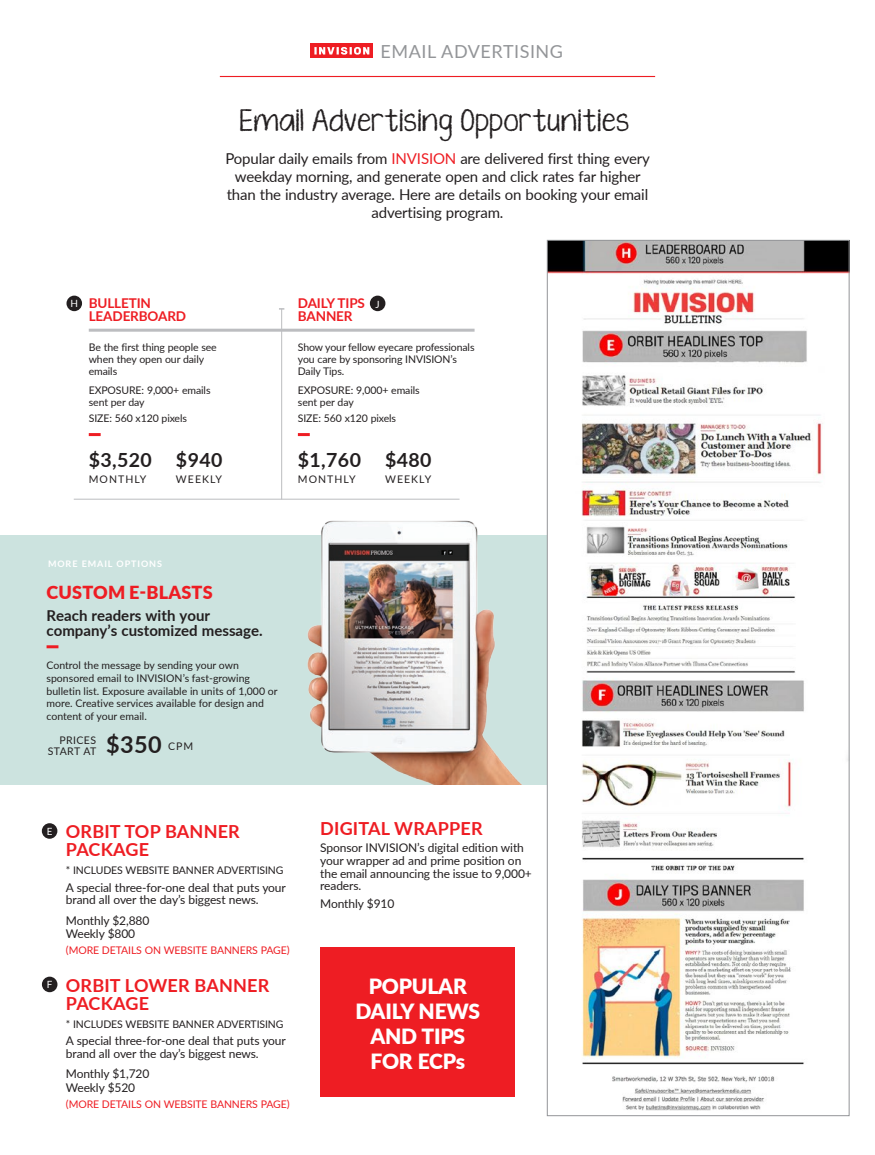
<style>
.page{position:relative;width:875px;height:1155px;background:#fff}
.page>*{position:absolute;margin:0;border:0;box-sizing:border-box;transform-origin:0 0}
.t1{font:700 23.4px "Lato";color:#231f20}
.t2{font:22.5px "KG Ten Thousand Reasons Alt";letter-spacing:.035em;color:#231f20}
.t3{font:900 21px/25.2px "Lato";letter-spacing:-.01em;color:#fff;text-align:center}
.t4{font:700 19.5px "Lato";letter-spacing:.02em;color:#231f20}
.t5{font:700 18px/18px "Lato";letter-spacing:.01em;color:#ee1d23}
.t6{font:18px "Lato";letter-spacing:.03em;color:#939598}
.t7{font:900 18px "Lato";letter-spacing:.01em;color:#ee1d23}
.t8{font:15px/18px "Lato";letter-spacing:-.01em;color:#231f20;text-align:center}
.t9{font:700 15px/15px "Lato";color:#231f20}
.t10{font:700 13.5px/13.5px "Lato";letter-spacing:-.01em;color:#ee1d23}
.t11{font:12px/12.8px "Lato";letter-spacing:-.01em;color:#231f20}
.t12{font:10.5px/12px "Lato";letter-spacing:-.01em;color:#231f20}
.t13{font:10.5px "Lato";letter-spacing:-.01em;color:#ee1d23}
.t14{font:10.5px "Lato";letter-spacing:.1em;color:#231f20}
.t15{font:10.5px/10.4px "Lato";letter-spacing:.04em;color:#231f20;text-align:right}
.t16{font:9.9px "Lato";color:#fff}
.t17{font:700 9px "Lato";letter-spacing:.1em;color:#fff}
.s1{color:#ee1d23}
</style>
<div class="page">
<div style="left:320px;top:947px;width:195px;height:150px;background:#ee1d23"></div>
<hr style="left:89px;top:329px;width:385px;height:3px;background:#bcbdc0">
<div style="left:66px;top:296px;width:16px;height:15px;background:#231f20;border-radius:50%"></div>
<div style="left:369px;top:296px;width:16px;height:15px;background:#231f20;border-radius:50%"></div>
<hr style="left:281px;top:309px;width:1px;height:190px;background:#bcbdc0">
<svg style="left:89px;top:433px;width:12px;height:3px"></svg>
<svg style="left:298px;top:433px;width:11px;height:3px"></svg>
<hr style="left:74px;top:499px;width:385px;height:1px;background:#bcbdc0">
<div style="left:0;top:535px;width:547px;height:249px;background:#cce3df"></div>
<svg style="left:47px;top:645px;width:11px;height:3px"></svg>
<div style="left:42px;top:823px;width:15px;height:16px;background:#231f20;border-radius:50%"></div>
<div style="left:42px;top:977px;width:15px;height:15px;background:#231f20;border-radius:50%"></div>
<div style="left:310px;top:44px;width:63px;height:14px;background:#ee1d23"></div>
<svg style="left:314px;top:47px;width:55px;height:8px"></svg>
<hr style="left:220px;top:76px;width:434px;height:1px;background:#ee1d23">
<img style="left:293px;top:498px;width:228px;height:286px">
<img style="left:548px;top:242px;width:299px;height:869px">
<h3 class="t6" style="left:380px;top:40px;width:184px">EMAIL ADVERTISING</h3>
<h2 class="t2" style="left:240px;top:104px;width:390px">Email Advertising Opportunities</h2>
<h3 class="t8" style="left:225px;top:149px;width:426px">Popular daily emails from <span class="s1">INVISION</span> are delivered first thing every weekday morning, and generate open and click rates far higher than the industry average. Here are details on booking your email advertising program.</h3>
<p class="t10" style="left:298px;top:296px;width:69px">DAILY TIPS<br>BANNER</p>
<p class="t12" style="left:298px;top:341px;width:178px">Show your fellow eyecare professionals you care by sponsoring INVISION’s<br>Daily Tips.</p>
<p class="t12" style="left:298px;top:384px;width:123px">EXPOSURE: 9,000+ emails sent per day</p>
<p class="t12" style="left:298px;top:412px;width:100px">SIZE: 560 x120 pixels</p>
<p class="t10" style="left:89px;top:296px;width:99px">BULLETIN<br>LEADERBOARD</p>
<p class="t12" style="left:89px;top:341px;width:129px">Be the first thing people see when they open our daily emails</p>
<p class="t12" style="left:89px;top:384px;width:123px">EXPOSURE: 9,000+ emails sent per day</p>
<p class="t12" style="left:89px;top:412px;width:100px">SIZE: 560 x120 pixels</p>
<p class="t16" style="left:70px;top:297px;width:9px">H</p>
<p class="t16" style="left:375px;top:298px;width:6px">J</p>
<h3 class="t4" style="left:89px;top:448px;width:65px">$3,520</h3>
<h3 class="t4" style="left:298px;top:448px;width:65px">$1,760</h3>
<p class="t14" style="left:89px;top:473px;width:59px">MONTHLY</p>
<p class="t14" style="left:298px;top:473px;width:59px">MONTHLY</p>
<h3 class="t4" style="left:176px;top:448px;width:48px">$940</h3>
<h3 class="t4" style="left:385px;top:448px;width:48px">$480</h3>
<p class="t12" style="left:176px;top:473px;width:48px">WEEKLY</p>
<p class="t12" style="left:385px;top:473px;width:48px">WEEKLY</p>
<p class="t17" style="left:48px;top:558px;width:115px">MORE EMAIL OPTIONS</p>
<h3 class="t7" style="left:47px;top:581px;width:168px">CUSTOM E-BLASTS</h3>
<h3 class="t9" style="left:47px;top:608px;width:217px">Reach readers with your company’s customized message.</h3>
<p class="t12" style="left:47px;top:659px;width:232px;line-height:12.8px">Control the message by sending your own sponsored email to INVISION’s fast-growing bulletin list. Exposure available in units of 1,000 or more. Creative services available for design and content of your email.</p>
<p class="t15" style="left:48px;top:735px;width:50px">PRICES<br>START AT</p>
<h1 class="t1" style="left:106px;top:730px;width:57px">$350</h1>
<p class="t12" style="left:168px;top:740px;width:27px">CPM</p>
<p class="t16" style="left:47px;top:825px;width:7px">E</p>
<p class="t16" style="left:47px;top:978px;width:7px">F</p>
<h3 class="t5" style="left:66px;top:822px;width:175px">ORBIT TOP BANNER<br>PACKAGE</h3>
<p class="t12" style="left:66px;top:864px;width:219px">* INCLUDES WEBSITE BANNER ADVERTISING</p>
<p class="t11" style="left:66px;top:881px;width:221px">A special three-for-one deal that puts your brand all over the day’s biggest news.</p>
<p class="t11" style="left:66px;top:913px;width:85px;line-height:13.5px">Monthly $2,880<br>Weekly $800</p>
<p class="t13" style="left:66px;top:944px;width:225px">(MORE DETAILS ON WEBSITE BANNERS PAGE)</p>
<h3 class="t5" style="left:66px;top:976px;width:205px">ORBIT LOWER BANNER<br>PACKAGE</h3>
<p class="t12" style="left:66px;top:1018px;width:219px">* INCLUDES WEBSITE BANNER ADVERTISING</p>
<p class="t11" style="left:66px;top:1034px;width:221px">A special three-for-one deal that puts your brand all over the day’s biggest news.</p>
<p class="t11" style="left:66px;top:1067px;width:85px;line-height:13.5px">Monthly $1,720<br>Weekly $520</p>
<p class="t13" style="left:66px;top:1098px;width:225px">(MORE DETAILS ON WEBSITE BANNERS PAGE)</p>
<h3 class="t5" style="left:320px;top:819px;width:164px">DIGITAL WRAPPER</h3>
<p class="t11" style="left:320px;top:841px;width:213px">Sponsor INVISION’s digital edition with your wrapper ad and prime position on the email announcing the issue to 9,000+ readers.</p>
<p class="t11" style="left:320px;top:897px;width:75px">Monthly $910</p>
<h3 class="t3" style="left:355px;top:973px;width:126px">POPULAR<br>DAILY NEWS<br>AND TIPS<br>FOR ECPs</h3>
</div>
